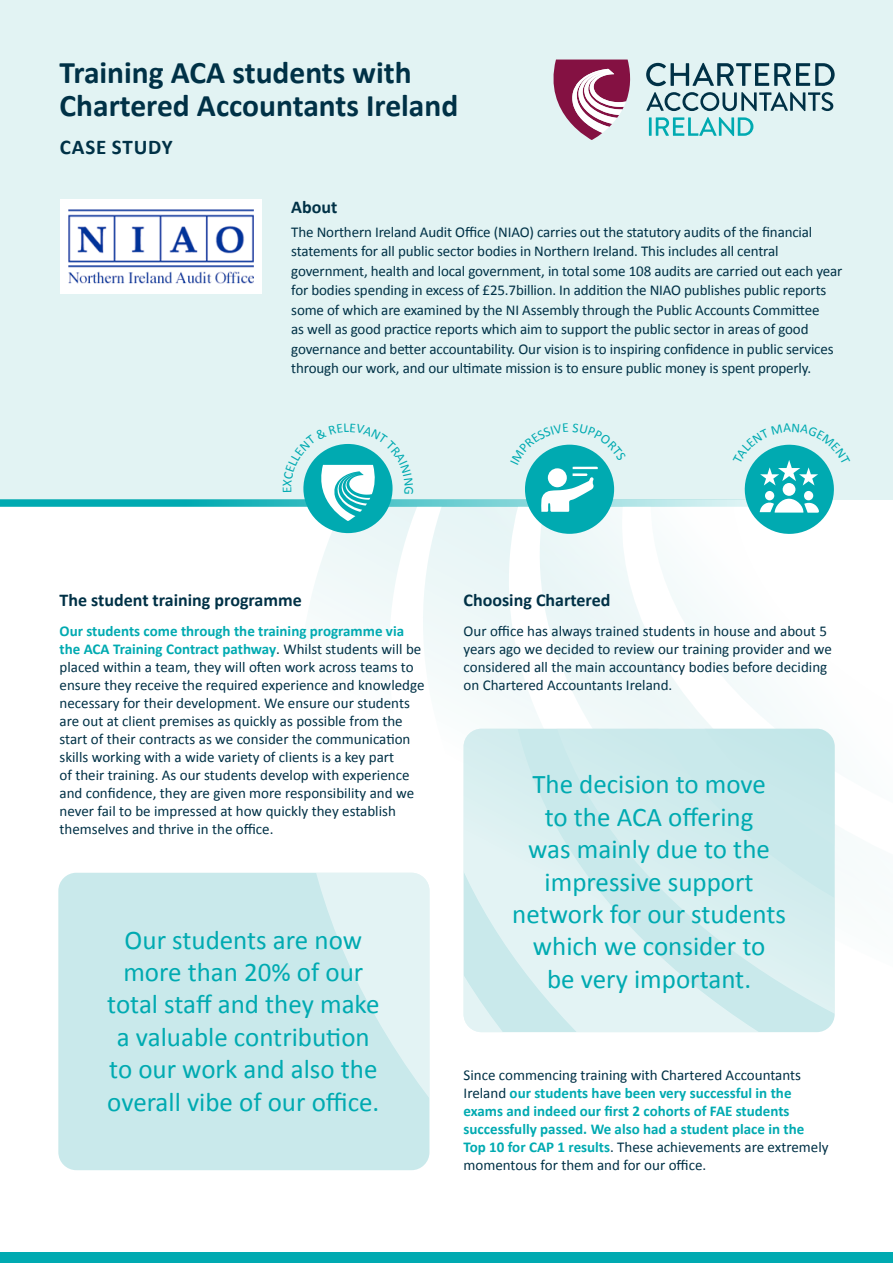
<style>
.page{position:relative;width:893px;height:1263px;background:#fff}
.page>*{position:absolute;margin:0;border:0;box-sizing:border-box;transform-origin:0 0}
.t1{font:700 31.5px/33px "Calibri";color:#003146}
.QUOTE{font:27px/32.4px "Calibri";color:#00aab1;text-align:center}
.t2{font:700 21px "Calibri";letter-spacing:.04em;color:#003146}
.t3{font:700 18px "Calibri";color:#003146}
.b{font:15px/18px "Calibri";letter-spacing:-.01em;color:#003146}
.b-2{font:700 15px/18px "Calibri";color:#00aab1}
.s1{font-weight:700;color:#00aab1}
.s2{font-weight:400;color:#003146}
</style>
<div class="page">
<div style="left:0;top:0;width:893px;height:499px;background:#e2f3f3"></div>
<svg style="left:298px;top:507px;width:521px;height:664px"></svg>
<div style="left:0;top:1252px;width:893px;height:11px;background:#00aab1"></div>
<svg style="left:464px;top:729px;width:371px;height:303px;background:#d3edee"></svg>
<div style="left:58px;top:873px;width:371px;height:297px;background:#c9e9eb;border-radius:18px"></div>
<svg style="left:316px;top:873px;width:113px;height:297px"></svg>
<svg style="left:646px;top:63px;width:189px;height:23px"></svg>
<svg style="left:646px;top:92px;width:187px;height:19px"></svg>
<hr style="left:649px;top:117px;width:3px;height:19px;background:#00aab1">
<svg style="left:656px;top:117px;width:97px;height:19px"></svg>
<svg style="left:553px;top:60px;width:78px;height:80px"></svg>
<svg style="left:0;top:499px;width:733px;height:8px;background:#4ec3c8"></svg>
<div style="left:303px;top:443px;width:90px;height:90px;background:#00aab1;border-radius:50%"></div>
<div style="left:525px;top:445px;width:89px;height:89px;background:#00aab1;border-radius:50%"></div>
<div style="left:60px;top:199px;width:201px;height:94px;background:#fff"></div>
<img style="left:68px;top:210px;width:185px;height:73px">
<svg style="left:283px;top:443px;width:130px;height:78px"></svg>
<svg style="left:510px;top:444px;width:116px;height:68px"></svg>
<svg style="left:733px;top:444px;width:117px;height:91px"></svg>
<p class="t1" style="left:60px;top:55px;width:400px">Training ACA students with<br>Chartered Accountants Ireland</p>
<p class="t2" style="left:60px;top:134px;width:114px">CASE STUDY</p>
<p class="t3" style="left:291px;top:196px;width:48px">About</p>
<p class="b" style="left:291px;top:221px;width:553px;line-height:19.5px">The Northern Ireland Audit Office (NIAO) carries out the statutory audits of the financial statements for all public sector bodies in Northern Ireland. This includes all central government, health and local government, in total some 108 audits are carried out each year for bodies spending in excess of £25.7billion. In addition the NIAO publishes public reports some of which are examined by the NI Assembly through the Public Accounts Committee<br>as well as good practice reports which aim to support the public sector in areas of good governance and better accountability. Our vision is to inspiring confidence in public services through our work, and our ultimate mission is to ensure public money is spent properly.</p>
<p class="t3" style="left:60px;top:588px;width:244px">The student training programme</p>
<p class="b" style="left:60px;top:622px;width:366px"><span class="s1">Our students come through the training programme via the ACA Training Contract pathway</span>. Whilst students will be placed within a team, they will often work across teams to ensure they receive the required experience and knowledge necessary for their development. We ensure our students are out at client premises as quickly as possible from the start of their contracts as we consider the communication skills working with a wide variety of clients is a key part<br>of their training. As our students develop with experience and confidence, they are given more responsibility and we never fail to be impressed at how quickly they establish themselves and thrive in the office.</p>
<p class="QUOTE" style="left:107px;top:922px;width:274px">Our students are now more than 20% of our total staff and they make a valuable contribution to our work and also the overall vibe of our office.</p>
<p class="t3" style="left:464px;top:588px;width:148px">Choosing Chartered</p>
<p class="b" style="left:464px;top:622px;width:370px">Our office has always trained students in house and about 5 years ago we decided to review our training provider and we considered all the main accountancy bodies before deciding on Chartered Accountants Ireland.</p>
<p class="QUOTE" style="left:512px;top:767px;width:275px">The decision to move<br>to the ACA offering<br>was mainly due to the impressive support network for our students which we consider to<br>be very important.</p>
<p class="b-2" style="left:464px;top:1065px;width:366px"><span class="s2">Since commencing training with Chartered Accountants Ireland</span> our students have been very successful in the exams and indeed our first 2 cohorts of FAE students successfully passed. We also had a student place in the Top 10 for CAP 1 results<span class="s2">. These achievements are extremely momentous for them and for our office.</span></p>
</div>
